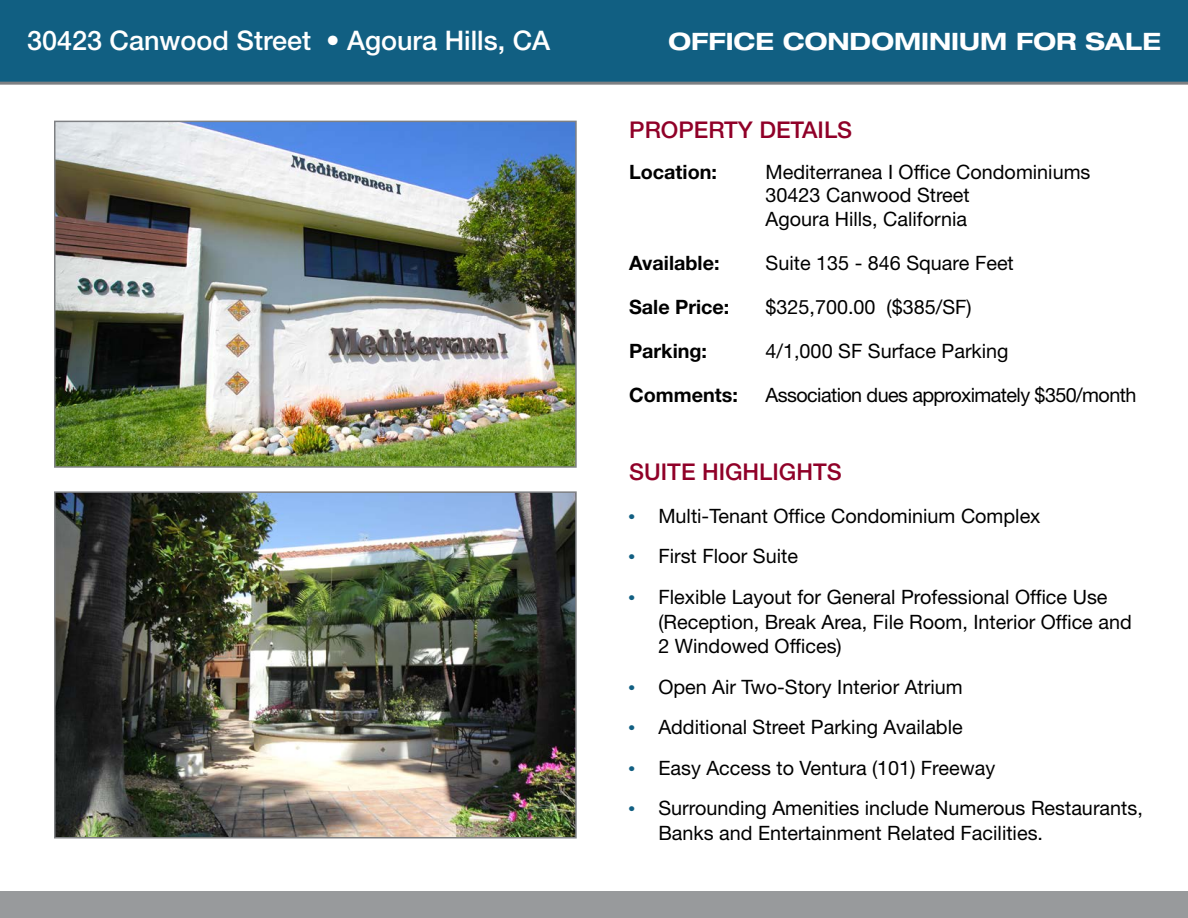
<style>
.page{position:relative;width:1188px;height:918px;background:#fff}
.page>*{position:absolute;margin:0;border:0;box-sizing:border-box;transform-origin:0 0}
.t1{font:500 27px "Helvetica Neue LT Std";color:#fff}
.t2{font:700 expanded 24px "Helvetica Neue LT Std";color:#fff}
.t3{font:500 23.1px "Helvetica Neue LT Std";color:#900028}
.t4{font:19.8px/24.8px "Helvetica Neue LT Std";color:#000}
.t5{font:700 19.8px "Helvetica Neue LT Std";color:#000}
.t6{font:19.8px "Helvetica Neue LT Std";letter-spacing:-.03em;color:#000}
.s1{font-family:"Expressway Cd Bk";font-size:18px;color:#115f82}
</style>
<div class="page">
<div style="left:0;top:0;width:1188px;height:83px;background:#115f82"></div>
<div style="left:0;top:891px;width:1188px;height:27px;background:#989a9c"></div>
<img style="left:57px;top:124px;width:517px;height:341px">
<div style="left:54px;top:121px;width:523px;height:347px;border:2px solid #7e8083"></div>
<hr style="left:0;top:82px;width:1188px;height:3px;background:#7e8083">
<img style="left:57px;top:494px;width:517px;height:341px">
<div style="left:54px;top:491px;width:523px;height:347px;border:2px solid #7e8083"></div>
<h1 class="t1" style="left:27px;top:25px;width:525px">30423 Canwood Street • Agoura Hills, CA</h1>
<p class="t2" style="left:668px;top:27px;width:494px">OFFICE CONDOMINIUM FOR SALE</p>
<p class="t3" style="left:629px;top:116px;width:224px">PROPERTY DETAILS</p>
<p class="t5" style="left:629px;top:159px;width:89px">Location:</p>
<p class="t4" style="left:766px;top:160px;width:326px;line-height:23.7px">Mediterranea I Office Condominiums<br>30423 Canwood Street<br>Agoura Hills, California</p>
<p class="t5" style="left:629px;top:251px;width:92px">Available:</p>
<p class="t4" style="left:766px;top:251px;width:250px">Suite 135 - 846 Square Feet</p>
<p class="t5" style="left:629px;top:295px;width:102px">Sale Price:</p>
<p class="t4" style="left:766px;top:295px;width:208px">$325,700.00 ($385/SF)</p>
<p class="t5" style="left:629px;top:339px;width:80px">Parking:</p>
<p class="t4" style="left:766px;top:339px;width:245px">4/1,000 SF Surface Parking</p>
<p class="t5" style="left:629px;top:383px;width:110px">Comments:</p>
<p class="t6" style="left:766px;top:383px;width:372px">Association dues approximately $350/month</p>
<p class="t3" style="left:629px;top:458px;width:214px">SUITE HIGHLIGHTS</p>
<p class="t4" style="left:629px;top:503px;width:413px"><span class="s1">•</span> Multi-Tenant Office Condominium Complex</p>
<p class="t4" style="left:629px;top:544px;width:171px"><span class="s1">•</span> First Floor Suite</p>
<p class="t4" style="left:658px;top:584px;width:475px;text-indent:-30px"><span class="s1">•</span> Flexible Layout for General Professional Office Use (Reception, Break Area, File Room, Interior Office and<br>2 Windowed Offices)</p>
<p class="t4" style="left:629px;top:674px;width:336px"><span class="s1">•</span> Open Air Two-Story Interior Atrium</p>
<p class="t4" style="left:629px;top:714px;width:336px"><span class="s1">•</span> Additional Street Parking Available</p>
<p class="t4" style="left:629px;top:755px;width:368px"><span class="s1">•</span> Easy Access to Ventura (101) Freeway</p>
<p class="t4" style="left:658px;top:795px;width:486px;text-indent:-30px"><span class="s1">•</span> Surrounding Amenities include Numerous Restaurants,<br>Banks and Entertainment Related Facilities.</p>
</div>
